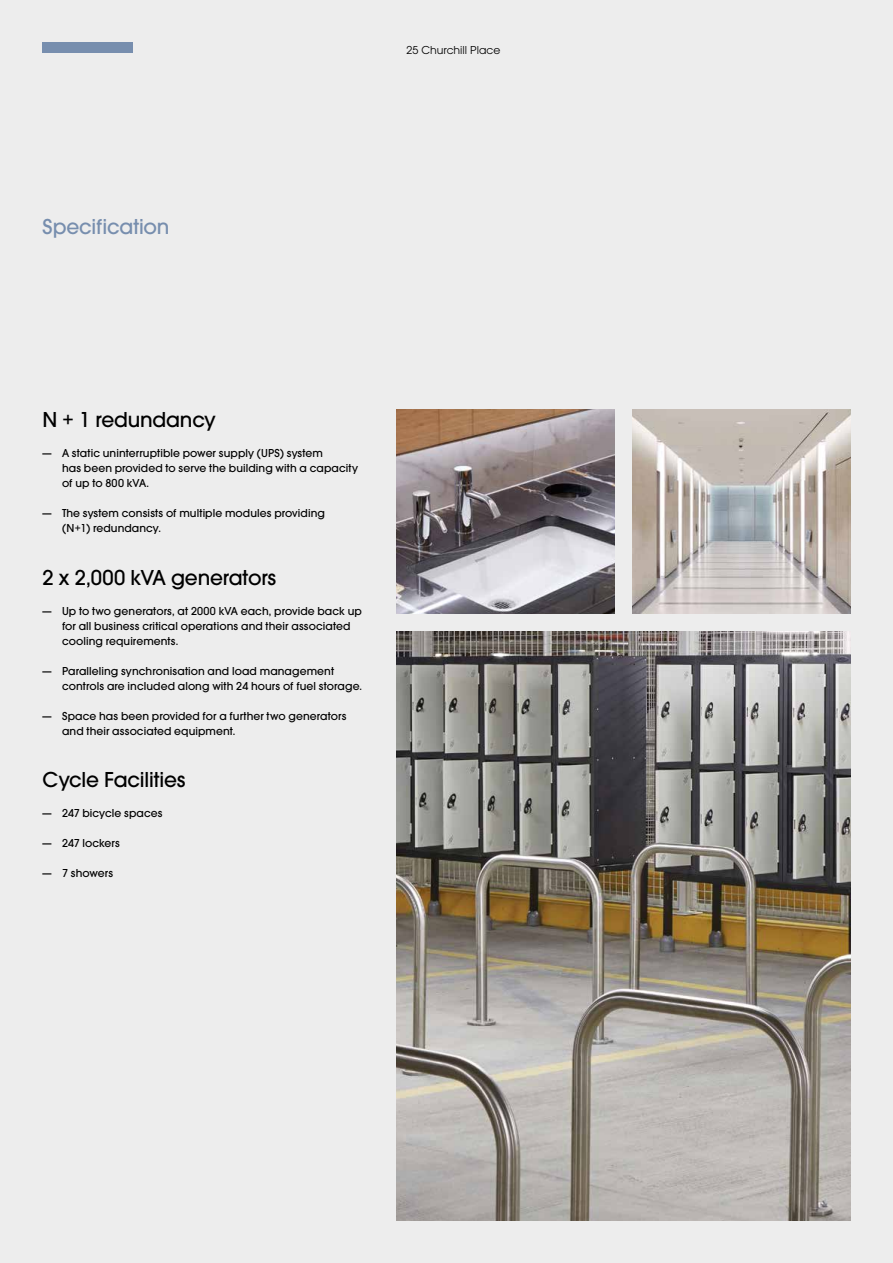
<style>
.page{position:relative;width:893px;height:1263px;background:#ededed}
.page>*{position:absolute;margin:0;border:0;box-sizing:border-box;transform-origin:0 0}
.t1{font:500 22.5px "Avant Garde Gothic Itc T";letter-spacing:-.01em;color:#000}
.t2{font:500 22.5px "Avant Garde Gothic Itc T";letter-spacing:-.01em;color:#778eae}
.t3{font:500 12px/15px "Avant Garde Gothic Itc T";letter-spacing:.005em;color:#000}
.t4{font:12px "Avant Garde Gothic Itc T";color:#000}
</style>
<div class="page">
<div style="left:43px;top:43px;width:90px;height:10px;background:#778eae"></div>
<img style="left:632px;top:410px;width:218px;height:203px">
<img style="left:396px;top:631px;width:454px;height:589px">
<img style="left:396px;top:410px;width:218px;height:203px">
<h1 class="t2" style="left:43px;top:213px;width:128px">Specification</h1>
<p class="t4" style="left:406px;top:43px;width:95px">25 Churchill Place</p>
<h1 class="t1" style="left:43px;top:406px;width:175px">N + 1 redundancy</h1>
<p class="t3" style="left:62px;top:445px;width:298px;text-indent:-20px">— A static uninterruptible power supply (UPS) system<br>has been provided to serve the building with a capacity of up to 800 kVA.</p>
<p class="t3" style="left:62px;top:505px;width:264px;text-indent:-20px">— The system consists of multiple modules providing (N+1) redundancy.</p>
<h1 class="t1" style="left:43px;top:564px;width:236px">2 x 2,000 kVA generators</h1>
<p class="t3" style="left:62px;top:603px;width:301px;text-indent:-20px">— Up to two generators, at 2000 kVA each, provide back up for all business critical operations and their associated cooling requirements.</p>
<p class="t3" style="left:62px;top:663px;width:302px;text-indent:-20px">— Paralleling synchronisation and load management controls are included along with 24 hours of fuel storage.</p>
<p class="t3" style="left:62px;top:708px;width:286px;text-indent:-20px">— Space has been provided for a further two generators and their associated equipment.</p>
<h1 class="t1" style="left:43px;top:766px;width:145px">Cycle Facilities</h1>
<p class="t3" style="left:43px;top:805px;width:122px">— 247 bicycle spaces</p>
<p class="t3" style="left:43px;top:835px;width:79px">— 247 lockers</p>
<p class="t3" style="left:43px;top:865px;width:72px">— 7 showers</p>
</div>
